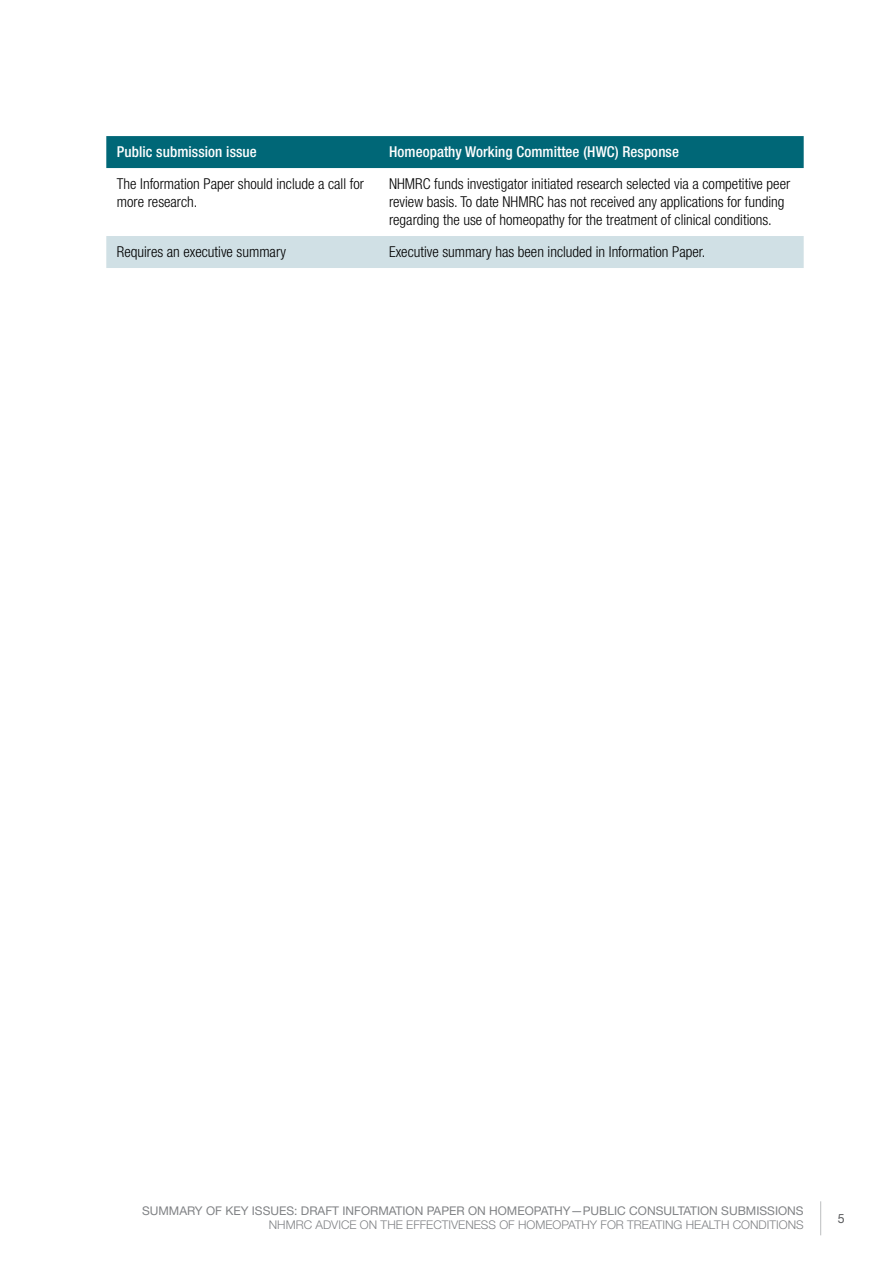
<style>
.page{position:relative;width:893px;height:1263px;background:#fff}
.page>*{position:absolute;margin:0;border:0;box-sizing:border-box;transform-origin:0 0}
.Text_Light_Left{font:300 condensed 15px/18px "Helvetica Neue LT Std";color:#000}
.Subheader_left{font:500 condensed 15px "Helvetica Neue LT Std";letter-spacing:.005em;color:#fff}
.t1{font:12.75px "Helvetica Neue LT Std";color:#58595b}
.t2{font:12px "Helvetica Neue LT Std";color:#808285}
.t3{font:300 12px "Helvetica Neue LT Std";color:#808285}
</style>
<div class="page">
<hr style="left:820px;top:1201px;width:1px;height:34px;background:#bcbec0">
<div style="left:106px;top:136px;width:698px;height:32px;background:#006777"></div>
<div style="left:106px;top:236px;width:698px;height:32px;background:#d0e0e5"></div>
<p class="Subheader_left" style="left:117px;top:143px;width:141px">Public submission issue</p>
<p class="Subheader_left" style="left:389px;top:143px;width:291px">Homeopathy Working Committee (HWC) Response</p>
<p class="Text_Light_Left" style="left:117px;top:175px;width:248px">The Information Paper should include a call for more research.</p>
<p class="Text_Light_Left" style="left:389px;top:175px;width:403px">NHMRC funds investigator initiated research selected via a competitive peer review basis. To date NHMRC has not received any applications for funding regarding the use of homeopathy for the treatment of clinical conditions.</p>
<p class="Text_Light_Left" style="left:117px;top:243px;width:171px">Requires an executive summary</p>
<p class="Text_Light_Left" style="left:389px;top:243px;width:318px">Executive summary has been included in Information Paper.</p>
<p class="t2" style="left:142px;top:1204px;width:663px">SUMMARY OF KEY ISSUES: DRAFT INFORMATION PAPER ON HOMEOPATHY—PUBLIC CONSULTATION SUBMISSIONS</p>
<p class="t3" style="left:269px;top:1217px;width:536px">NHMRC ADVICE ON THE EFFECTIVENESS OF HOMEOPATHY FOR TREATING HEALTH CONDITIONS</p>
<p class="t1" style="left:838px;top:1211px;width:8px">5</p>
</div>
